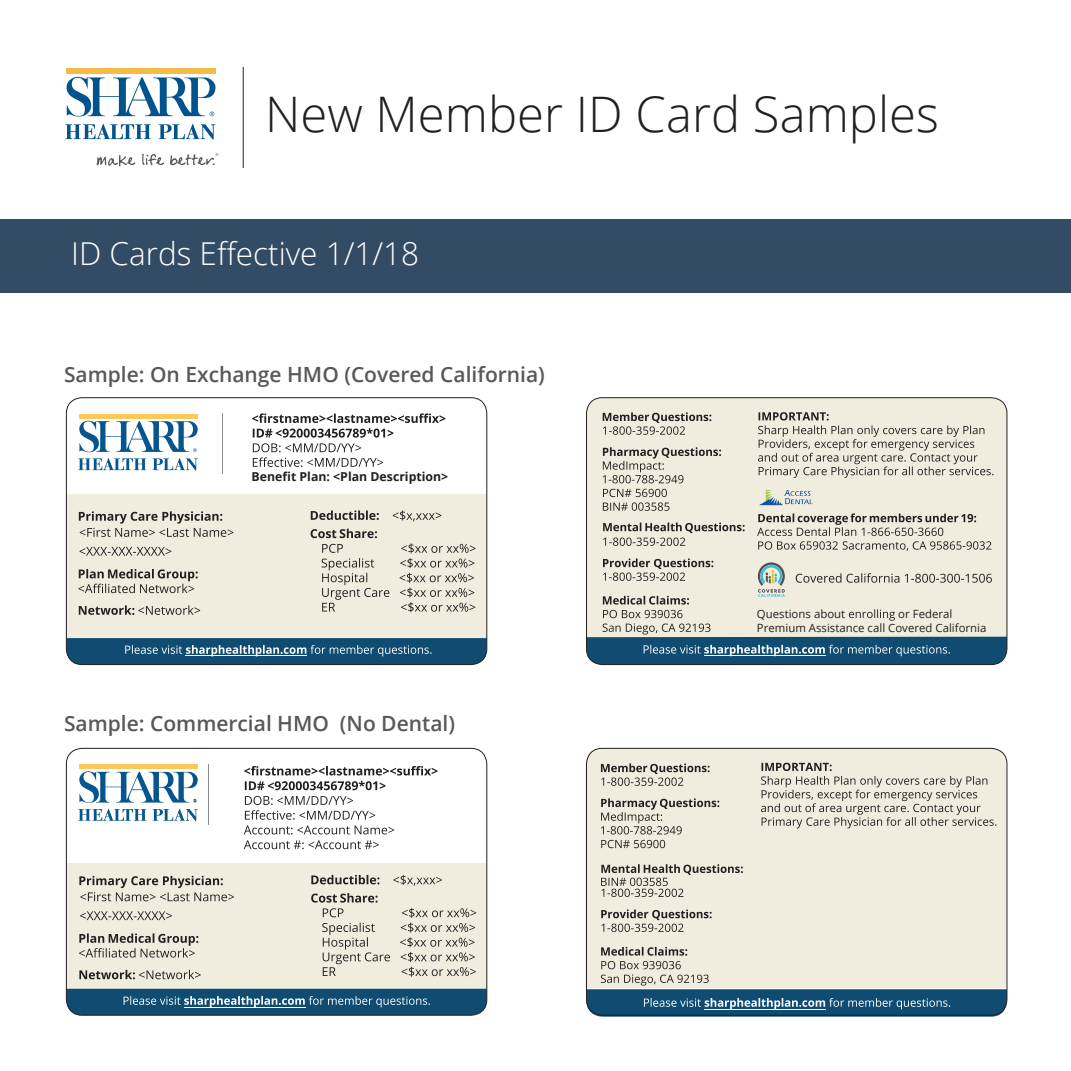
<style>
.page{position:relative;width:1071px;height:1071px;background:#fff}
.page>*{position:absolute;margin:0;border:0;box-sizing:border-box;transform-origin:0 0}
.t1{font:300 49px "Open Sans";color:#231f20}
.t2{font:300 31.5px "Open Sans";color:#fff}
.t3{font:600 21px "Open Sans";color:#57585a}
.t4{font:700 12.25px "Open Sans";color:#231f20}
.t5{font:11.38px/13.7px "Open Sans";color:#231f20}
</style>
<div class="page">
<div style="left:66px;top:863px;width:421px;height:126px;background:#f1edde"></div>
<hr style="left:79px;top:765px;width:118px;height:4px;background:#fec75a">
<svg style="left:79px;top:771px;width:119px;height:32px"></svg>
<svg style="left:78px;top:809px;width:68px;height:12px"></svg>
<svg style="left:153px;top:809px;width:45px;height:12px"></svg>
<svg style="left:80px;top:911px;width:92px;height:9px"></svg>
<svg style="left:79px;top:876px;width:155px;height:25px"></svg>
<svg style="left:79px;top:933px;width:119px;height:25px"></svg>
<svg style="left:79px;top:970px;width:122px;height:9px"></svg>
<svg style="left:311px;top:875px;width:68px;height:9px"></svg>
<svg style="left:393px;top:875px;width:49px;height:11px"></svg>
<svg style="left:311px;top:893px;width:165px;height:84px"></svg>
<hr style="left:209px;top:764px;width:1px;height:61px;background:#898d90">
<svg style="left:244px;top:766px;width:194px;height:24px"></svg>
<svg style="left:245px;top:796px;width:130px;height:24px"></svg>
<svg style="left:244px;top:826px;width:150px;height:23px"></svg>
<svg style="left:66px;top:989px;width:421px;height:26px;background:#245a7d"></svg>
<hr style="left:184px;top:1007px;width:121px;height:1px;background:#fff">
<div style="left:66px;top:748px;width:421px;height:268px;border:1px solid #231f20;border-radius:16px"></div>
<div style="left:586px;top:748px;width:420px;height:199px;background:#f1edde"></div>
<svg style="left:601px;top:763px;width:109px;height:23px;background:#c2beb3"></svg>
<svg style="left:601px;top:798px;width:118px;height:50px;background:#d1cdc1"></svg>
<svg style="left:601px;top:864px;width:142px;height:33px;background:#cbc7bb"></svg>
<svg style="left:601px;top:910px;width:111px;height:22px;background:#c2beb2"></svg>
<svg style="left:761px;top:763px;width:236px;height:65px;background:#d4d0c4"></svg>
<svg style="left:587px;top:947px;width:420px;height:70px;background:#9fb1b5"></svg>
<hr style="left:705px;top:1009px;width:121px;height:1px;background:#fff">
<div style="left:586px;top:748px;width:421px;height:268px;border:1px solid #231f20;border-radius:16px"></div>
<div style="left:587px;top:398px;width:420px;height:160px;background:#f1edde"></div>
<svg style="left:758px;top:412px;width:236px;height:66px;background:#d5d1c4"></svg>
<svg style="left:603px;top:412px;width:108px;height:23px;background:#c2beb2"></svg>
<svg style="left:603px;top:447px;width:118px;height:36px;background:#cdc9bd"></svg>
<svg style="left:603px;top:489px;width:67px;height:22px"></svg>
<svg style="left:603px;top:523px;width:142px;height:23px;background:#c6c2b6"></svg>
<svg style="left:757px;top:513px;width:234px;height:38px;background:#cbc7bb"></svg>
<svg style="left:587px;top:558px;width:420px;height:107px;background:#b3bebd"></svg>
<div style="left:586px;top:397px;width:421px;height:268px;border:1px solid #231f20;border-radius:16px"></div>
<img style="left:756px;top:487px;width:59px;height:21px">
<div style="left:66px;top:494px;width:421px;height:144px;background:#f1edde"></div>
<svg style="left:252px;top:413px;width:193px;height:54px"></svg>
<svg style="left:80px;top:547px;width:91px;height:9px"></svg>
<svg style="left:79px;top:511px;width:154px;height:26px"></svg>
<svg style="left:78px;top:569px;width:120px;height:24px"></svg>
<svg style="left:79px;top:605px;width:121px;height:10px"></svg>
<svg style="left:311px;top:510px;width:68px;height:10px"></svg>
<svg style="left:393px;top:511px;width:48px;height:10px"></svg>
<svg style="left:311px;top:529px;width:165px;height:83px"></svg>
<hr style="left:222px;top:413px;width:1px;height:60px;background:#898d90">
<svg style="left:66px;top:638px;width:421px;height:27px;background:#255b7e"></svg>
<hr style="left:185px;top:655px;width:122px;height:1px;background:#fff">
<hr style="left:79px;top:414px;width:118px;height:4px;background:#fec75a">
<svg style="left:78px;top:420px;width:120px;height:50px"></svg>
<div style="left:66px;top:397px;width:421px;height:268px;border:1px solid #231f20;border-radius:16px"></div>
<div style="left:0;top:220px;width:1071px;height:73px;background:#334c66"></div>
<div style="left:66px;top:69px;width:149px;height:5px;background:#f4bc47"></div>
<svg style="left:67px;top:76px;width:149px;height:41px"></svg>
<svg style="left:65px;top:124px;width:86px;height:15px"></svg>
<svg style="left:159px;top:124px;width:56px;height:15px"></svg>
<svg style="left:97px;top:155px;width:38px;height:11px"></svg>
<svg style="left:142px;top:154px;width:22px;height:11px"></svg>
<svg style="left:170px;top:153px;width:48px;height:12px"></svg>
<hr style="left:243px;top:67px;width:1px;height:101px;background:#231f20">
<h1 class="t1" style="left:265px;top:80px;width:675px">New Member ID Card Samples</h1>
<h2 class="t2" style="left:71px;top:232px;width:350px">ID Cards Effective 1/1/18</h2>
<p class="t3" style="left:64px;top:360px;width:482px">Sample: On Exchange HMO (Covered California)</p>
<p class="t4" style="left:252px;top:468px;width:198px">Benefit Plan: &lt;Plan Description&gt;</p>
<p class="t3" style="left:64px;top:709px;width:393px">Sample: Commercial HMO (No Dental)</p>
<p class="t5" style="left:757px;top:607px;width:90px">Questions about</p>
<p class="t5" style="left:757px;top:607px;width:231px;text-indent:141px">or Federal<br>Premium Assistance call Covered California</p>
</div>
